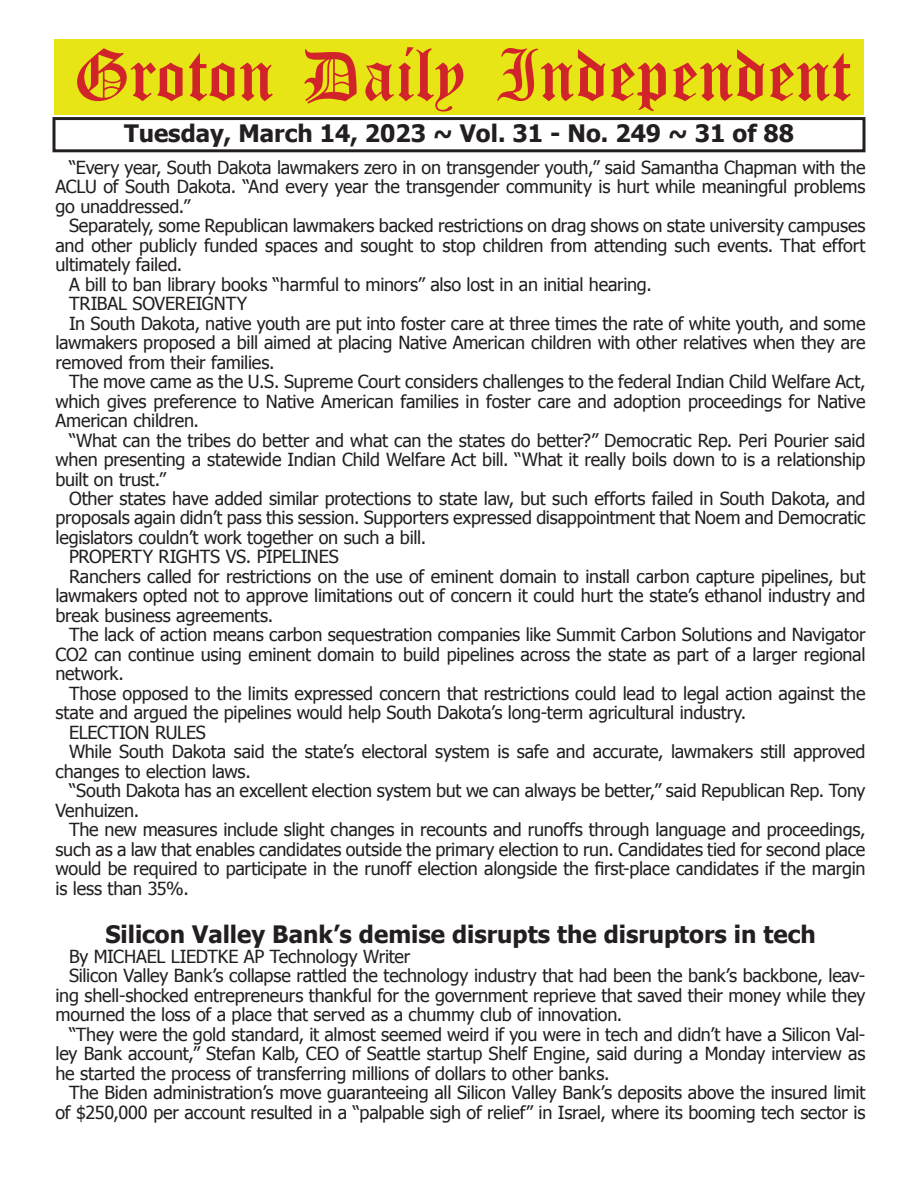
<style>
.page{position:relative;width:918px;height:1188px;background:#fff}
.page>*{position:absolute;margin:0;border:0;box-sizing:border-box;transform-origin:0 0}
.t1{font:54px "Old English Five";color:#d1232a}
.t2{font:700 24px "Tahoma";color:#231f20}
.t3{font:18px/19.5px "Tahoma";letter-spacing:-.01em;color:#231f20;text-align:justify}
</style>
<div class="page">
<div style="left:52px;top:117px;width:814px;height:35px;border:3px solid #231f20"></div>
<div style="left:54px;top:40px;width:810px;height:75px;background:#e7e515"></div>
<h1 class="t1" style="left:73px;top:50px;width:779px">Groton Daily Independent</h1>
<h2 class="t2" style="left:124px;top:116px;width:672px">Tuesday, March 14, 2023 ~ Vol. 31 - No. 249 ~ 31 of 88</h2>
<p class="t3" style="left:56px;top:156px;width:812px;text-indent:14px">“Every year, South Dakota lawmakers zero in on transgender youth,” said Samantha Chapman with the ACLU of South Dakota. “And every year the transgender community is hurt while meaningful problems go unaddressed.”</p>
<p class="t3" style="left:69px;top:215px;width:798px">Separately, some Republican lawmakers backed restrictions on drag shows on state university campuses</p>
<p class="t3" style="left:56px;top:234px;width:812px">and other publicly funded spaces and sought to stop children from attending such events. That effort</p>
<p class="t3" style="left:56px;top:254px;width:128px">ultimately failed.</p>
<p class="t3" style="left:69px;top:273px;width:584px">A bill to ban library books “harmful to minors” also lost in an initial hearing.</p>
<p class="t3" style="left:69px;top:293px;width:180px">TRIBAL SOVEREIGNTY</p>
<p class="t3" style="left:69px;top:312px;width:798px">In South Dakota, native youth are put into foster care at three times the rate of white youth, and some</p>
<p class="t3" style="left:56px;top:332px;width:812px">lawmakers proposed a bill aimed at placing Native American children with other relatives when they are</p>
<p class="t3" style="left:56px;top:351px;width:221px">removed from their families.</p>
<p class="t3" style="left:69px;top:371px;width:798px">The move came as the U.S. Supreme Court considers challenges to the federal Indian Child Welfare Act,</p>
<p class="t3" style="left:56px;top:390px;width:811px">which gives preference to Native American families in foster care and adoption proceedings for Native</p>
<p class="t3" style="left:56px;top:410px;width:145px">American children.</p>
<p class="t3" style="left:69px;top:429px;width:798px">“What can the tribes do better and what can the states do better?” Democratic Rep. Peri Pourier said</p>
<p class="t3" style="left:56px;top:449px;width:812px">when presenting a statewide Indian Child Welfare Act bill. “What it really boils down to is a relationship</p>
<p class="t3" style="left:56px;top:468px;width:112px">built on trust.”</p>
<p class="t3" style="left:69px;top:488px;width:798px">Other states have added similar protections to state law, but such efforts failed in South Dakota, and</p>
<p class="t3" style="left:56px;top:507px;width:811px">proposals again didn’t pass this session. Supporters expressed disappointment that Noem and Democratic</p>
<p class="t3" style="left:56px;top:527px;width:372px">legislators couldn’t work together on such a bill.</p>
<p class="t3" style="left:69px;top:546px;width:271px">PROPERTY RIGHTS VS. PIPELINES</p>
<p class="t3" style="left:69px;top:566px;width:798px">Ranchers called for restrictions on the use of eminent domain to install carbon capture pipelines, but</p>
<p class="t3" style="left:56px;top:585px;width:812px">lawmakers opted not to approve limitations out of concern it could hurt the state’s ethanol industry and</p>
<p class="t3" style="left:56px;top:605px;width:219px">break business agreements.</p>
<p class="t3" style="left:69px;top:624px;width:798px">The lack of action means carbon sequestration companies like Summit Carbon Solutions and Navigator</p>
<p class="t3" style="left:56px;top:644px;width:812px">CO2 can continue using eminent domain to build pipelines across the state as part of a larger regional</p>
<p class="t3" style="left:56px;top:663px;width:70px">network.</p>
<p class="t3" style="left:69px;top:683px;width:798px">Those opposed to the limits expressed concern that restrictions could lead to legal action against the</p>
<p class="t3" style="left:56px;top:702px;width:692px">state and argued the pipelines would help South Dakota’s long-term agricultural industry.</p>
<p class="t3" style="left:69px;top:722px;width:139px">ELECTION RULES</p>
<p class="t3" style="left:69px;top:741px;width:798px">While South Dakota said the state’s electoral system is safe and accurate, lawmakers still approved</p>
<p class="t3" style="left:56px;top:761px;width:197px">changes to election laws.</p>
<p class="t3" style="left:69px;top:780px;width:798px">“South Dakota has an excellent election system but we can always be better,” said Republican Rep. Tony</p>
<p class="t3" style="left:56px;top:800px;width:85px">Venhuizen.</p>
<p class="t3" style="left:69px;top:819px;width:798px">The new measures include slight changes in recounts and runoffs through language and proceedings,</p>
<p class="t3" style="left:56px;top:839px;width:811px">such as a law that enables candidates outside the primary election to run. Candidates tied for second place</p>
<p class="t3" style="left:56px;top:858px;width:811px">would be required to participate in the runoff election alongside the first-place candidates if the margin</p>
<p class="t3" style="left:56px;top:878px;width:135px">is less than 35%.</p>
<h2 class="t2" style="left:105px;top:918px;width:712px">Silicon Valley Bank’s demise disrupts the disruptors in tech</h2>
<p class="t3" style="left:69px;top:946px;width:343px">By MICHAEL LIEDTKE AP Technology Writer</p>
<p class="t3" style="left:69px;top:965px;width:798px">Silicon Valley Bank’s collapse rattled the technology industry that had been the bank’s backbone, leav-</p>
<p class="t3" style="left:56px;top:985px;width:812px">ing shell-shocked entrepreneurs thankful for the government reprieve that saved their money while they</p>
<p class="t3" style="left:56px;top:1004px;width:568px">mourned the loss of a place that served as a chummy club of innovation.</p>
<p class="t3" style="left:69px;top:1024px;width:798px">“They were the gold standard, it almost seemed weird if you were in tech and didn’t have a Silicon Val-</p>
<p class="t3" style="left:56px;top:1043px;width:812px">ley Bank account,” Stefan Kalb, CEO of Seattle startup Shelf Engine, said during a Monday interview as</p>
<p class="t3" style="left:56px;top:1063px;width:556px">he started the process of transferring millions of dollars to other banks.</p>
<p class="t3" style="left:69px;top:1082px;width:798px">The Biden administration’s move guaranteeing all Silicon Valley Bank’s deposits above the insured limit</p>
<p class="t3" style="left:56px;top:1102px;width:811px">of $250,000 per account resulted in a “palpable sigh of relief” in Israel, where its booming tech sector is</p>
</div>
